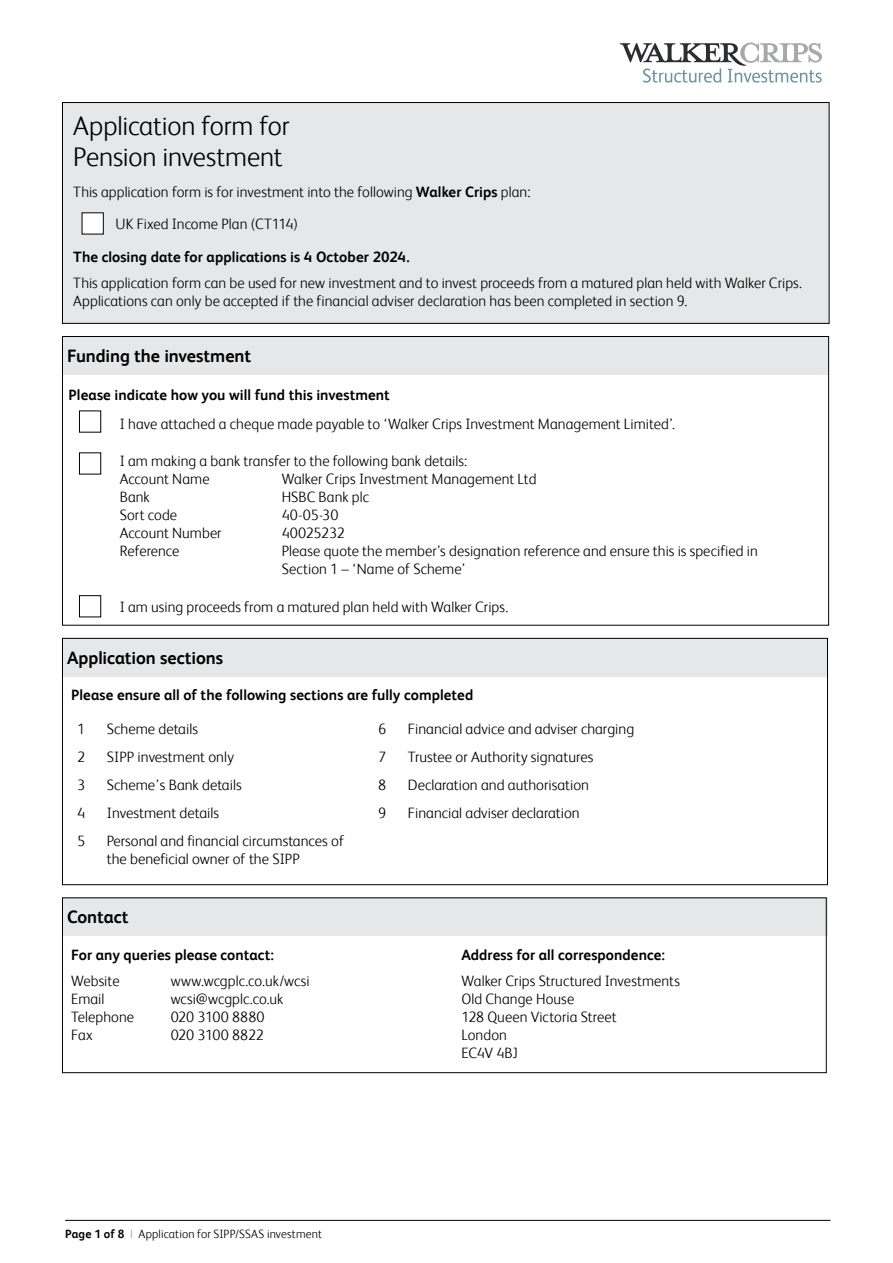
<style>
.page{position:relative;width:893px;height:1263px;background:#fff}
.page>*{position:absolute;margin:0;border:0;box-sizing:border-box;transform-origin:0 0}
.t1{font:300 27px/31.2px "FS Albert";letter-spacing:-.005em;color:#000}
.t2{font:700 18px "FS Albert";letter-spacing:-.005em;color:#000}
.t3{font:300 15px/18px "FS Albert";color:#000}
.t4{font:700 15px "FS Albert";letter-spacing:.005em;color:#000}
.t5{font:300 12px "FS Albert";letter-spacing:.01em;color:#000}
.s1{font-weight:700}
.s2{color:#939598}
</style>
<div class="page">
<hr style="left:65px;top:1220px;width:766px;height:1px;background:#000">
<svg style="left:620px;top:43px;width:202px;height:40px"></svg>
<div style="left:63px;top:638px;width:764px;height:38px;background:#e6e7e8"></div>
<div style="left:62px;top:638px;width:766px;height:247px;border:1px solid #000"></div>
<div style="left:63px;top:898px;width:765px;height:38px;background:#e6e7e8"></div>
<div style="left:62px;top:898px;width:764px;height:175px;border:1px solid #000"></div>
<div style="left:63px;top:336px;width:765px;height:39px;background:#e6e7e8"></div>
<div style="left:79px;top:595px;width:22px;height:22px;border:1px solid #000"></div>
<div style="left:62px;top:103px;width:767px;height:220px;background:#e6e7e8"></div>
<div style="left:62px;top:102px;width:767px;height:222px;border:1px solid #000"></div>
<div style="left:82px;top:213px;width:21px;height:21px;background:#fff"></div>
<h1 class="t1" style="left:73px;top:110px;width:218px">Application form for<br>Pension investment</h1>
<p class="t3" style="left:115px;top:175px;width:416px;line-height:32.5px;text-indent:-42px">This application form is for investment into the following <span class="s1">Walker Crips</span> plan:<br>UK Fixed Income Plan (CT114)</p>
<p class="t4" style="left:73px;top:248px;width:338px">The closing date for applications is 4 October 2024.</p>
<p class="t3" style="left:73px;top:274px;width:730px">This application form can be used for new investment and to invest proceeds from a matured plan held with Walker Crips.<br>Applications can only be accepted if the financial adviser declaration has been completed in section 9.</p>
<p class="t2" style="left:67px;top:345px;width:186px">Funding the investment</p>
<p class="t4" style="left:69px;top:386px;width:323px">Please indicate how you will fund this investment</p>
<p class="t3" style="left:120px;top:414px;width:557px">I have attached a cheque made payable to ‘Walker Crips Investment Management Limited’.</p>
<p class="t3" style="left:120px;top:452px;width:349px">I am making a bank transfer to the following bank details:<br>Account Name</p>
<p class="t3" style="left:282px;top:470px;width:256px">Walker Crips Investment Management Ltd</p>
<p class="t3" style="left:120px;top:488px;width:32px">Bank</p>
<p class="t3" style="left:282px;top:488px;width:89px">HSBC Bank plc</p>
<p class="t3" style="left:120px;top:506px;width:59px">Sort code</p>
<p class="t3" style="left:282px;top:506px;width:58px">40-05-30</p>
<p class="t3" style="left:120px;top:524px;width:103px">Account Number</p>
<p class="t3" style="left:282px;top:524px;width:65px">40025232</p>
<p class="t3" style="left:120px;top:542px;width:61px">Reference</p>
<p class="t3" style="left:282px;top:542px;width:478px">Please quote the member’s designation reference and ensure this is specified in<br>Section 1 – ‘Name of Scheme’</p>
<p class="t3" style="left:120px;top:598px;width:390px">I am using proceeds from a matured plan held with Walker Crips.</p>
<p class="t2" style="left:67px;top:647px;width:158px">Application sections</p>
<p class="t4" style="left:71px;top:686px;width:404px">Please ensure all of the following sections are fully completed</p>
<p class="t3" style="left:77px;top:720px;width:10px">1</p>
<p class="t3" style="left:107px;top:720px;width:93px">Scheme details</p>
<p class="t3" style="left:378px;top:720px;width:10px">6</p>
<p class="t3" style="left:408px;top:720px;width:228px">Financial advice and adviser charging</p>
<p class="t3" style="left:77px;top:748px;width:10px">2</p>
<p class="t3" style="left:107px;top:748px;width:129px">SIPP investment only</p>
<p class="t3" style="left:378px;top:748px;width:10px">7</p>
<p class="t3" style="left:408px;top:748px;width:187px">Trustee or Authority signatures</p>
<p class="t3" style="left:77px;top:776px;width:10px">3</p>
<p class="t3" style="left:107px;top:776px;width:136px">Scheme’s Bank details</p>
<p class="t3" style="left:378px;top:776px;width:10px">8</p>
<p class="t3" style="left:408px;top:776px;width:183px">Declaration and authorisation</p>
<p class="t3" style="left:77px;top:804px;width:10px">4</p>
<p class="t3" style="left:107px;top:804px;width:114px">Investment details</p>
<p class="t3" style="left:378px;top:804px;width:10px">9</p>
<p class="t3" style="left:408px;top:804px;width:173px">Financial adviser declaration</p>
<p class="t3" style="left:77px;top:832px;width:10px">5</p>
<p class="t3" style="left:107px;top:832px;width:239px">Personal and financial circumstances of the beneficial owner of the SIPP</p>
<p class="t2" style="left:67px;top:907px;width:63px">Contact</p>
<p class="t4" style="left:71px;top:946px;width:204px">For any queries please contact:</p>
<p class="t3" style="left:71px;top:972px;width:50px">Website</p>
<p class="t3" style="left:171px;top:972px;width:141px">www.wcgplc.co.uk/wcsi</p>
<p class="t3" style="left:71px;top:990px;width:35px">Email</p>
<p class="t3" style="left:171px;top:990px;width:114px">wcsi@wcgplc.co.uk</p>
<p class="t3" style="left:71px;top:1008px;width:65px">Telephone</p>
<p class="t3" style="left:171px;top:1008px;width:95px">020 3100 8880</p>
<p class="t3" style="left:71px;top:1026px;width:23px">Fax</p>
<p class="t3" style="left:171px;top:1026px;width:95px">020 3100 8822</p>
<p class="t5" style="left:65px;top:1226px;width:258px"><span class="s1">Page 1 of 8</span> <span class="s2">|</span> Application for SIPP/SSAS investment</p>
<p class="t4" style="left:461px;top:946px;width:205px">Address for all correspondence:</p>
<p class="t3" style="left:461px;top:972px;width:220px">Walker Crips Structured Investments<br>Old Change House<br>128 Queen Victoria Street<br>London<br>EC4V 4BJ</p>
</div>
